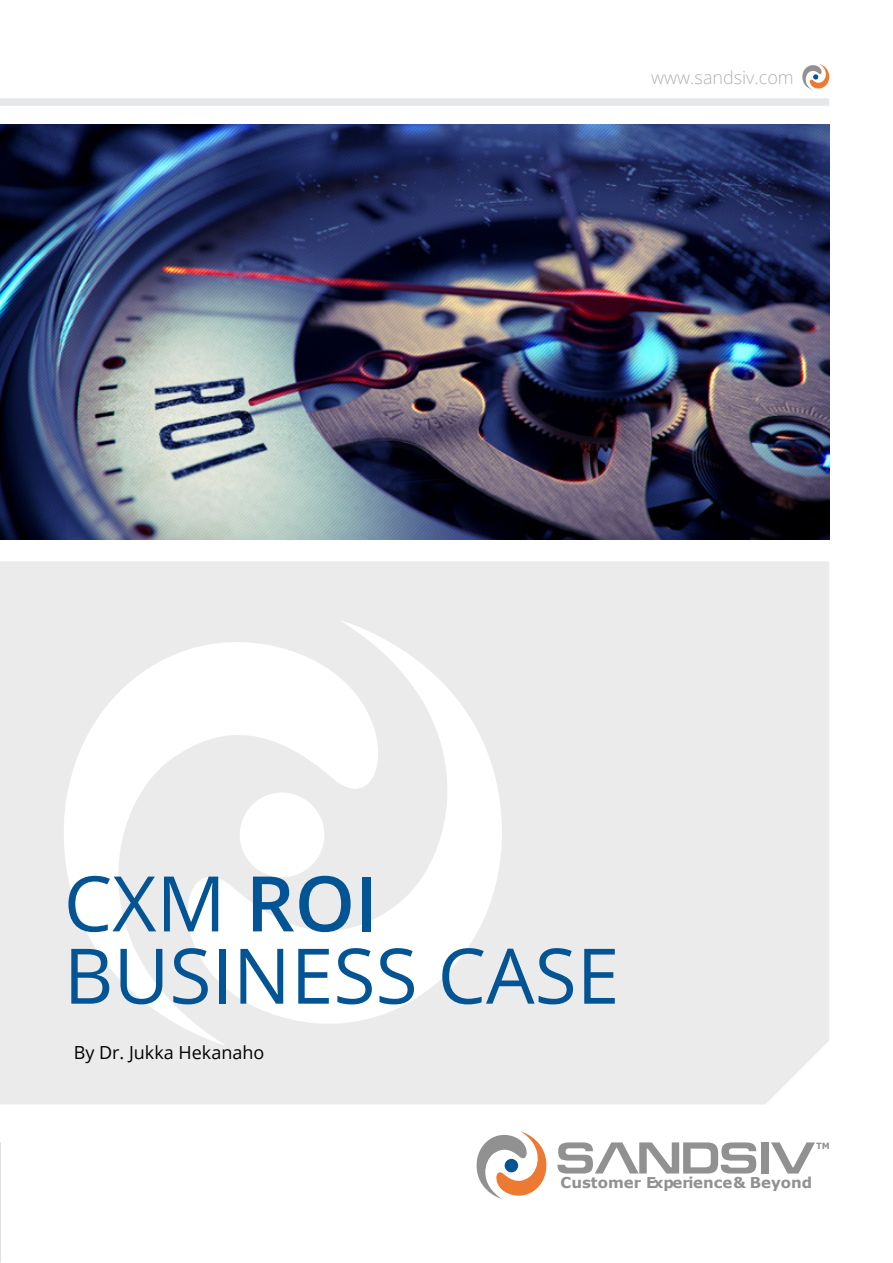
<style>
.page{position:relative;width:893px;height:1263px;background:#fff}
.page>*{position:absolute;margin:0;border:0;box-sizing:border-box;transform-origin:0 0}
.t1{font:76.8px/72.3px "Open Sans";color:#035494}
.t2{font:18px "Open Sans";color:#000}
.t3{font:300 18px "Open Sans";color:#b2b2b2}
.t4{font:18px "Open Sans";color:#fff}
.t5{font:700 15px "Verdana";color:#919191}
.t6{font:700 8.55px "Verdana";color:#919191}
.s1{font-weight:600}
</style>
<div class="page">
<div style="left:0;top:561px;width:829px;height:543px;background:#ebebec"></div>
<svg style="left:47px;top:612px;width:364px;height:434px;fill:#ebebec"></svg>
<svg style="left:154px;top:620px;width:364px;height:434px;fill:#ebebec"></svg>
<svg style="left:802px;top:63px;width:28px;height:27px"></svg>
<div style="left:0;top:98px;width:829px;height:8px;background:#e6e7e8"></div>
<img style="left:0;top:125px;width:829px;height:414px">
<div style="left:761px;top:1142px;width:7px;height:31px;background:#919191"></div>
<svg style="left:771px;top:1142px;width:44px;height:31px"></svg>
<svg style="left:557px;top:1142px;width:199px;height:31px"></svg>
<svg style="left:476px;top:1131px;width:71px;height:68px"></svg>
<p class="t3" style="left:651px;top:65px;width:144px">www.sandsiv.com</p>
<h1 class="t1" style="left:64px;top:865px;width:557px">CXM <span class="s1">ROI<br></span>BUSINESS CASE</h1>
<p class="t2" style="left:74px;top:1040px;width:192px">By Dr. Jukka Hekanaho</p>
<p class="t6" style="left:816px;top:1139px;width:15px">TM</p>
<p class="t4" style="left:795px;top:1169px;width:36px">| 1</p>
<p class="t5" style="left:561px;top:1172px;width:253px">Customer Experience &amp; Beyond</p>
</div>
